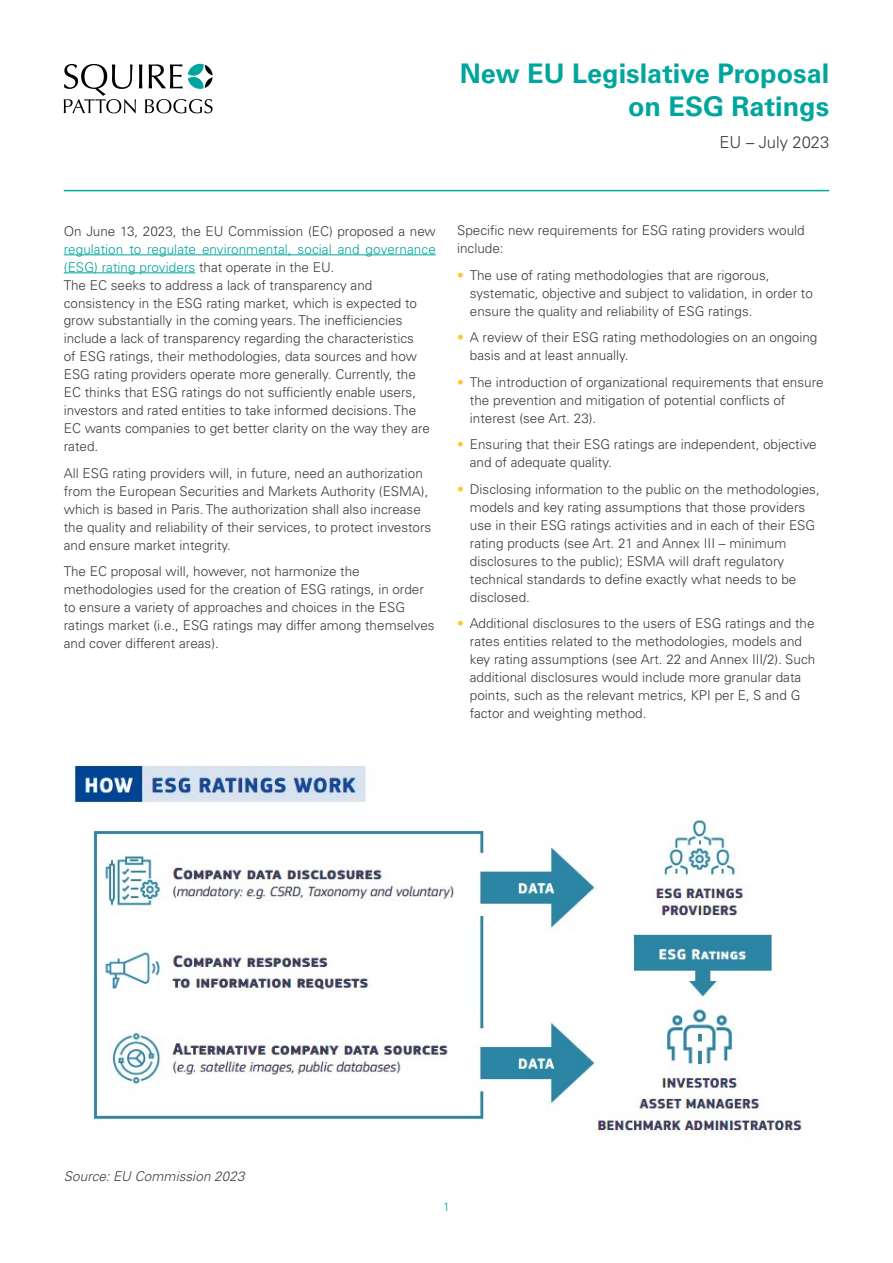
<style>
.page{position:relative;width:893px;height:1263px;background:#fff}
.page>*{position:absolute;margin:0;border:0;box-sizing:border-box;transform-origin:0 0}
.t1{font:700 27px/33px "Univers LTCYR 65";color:#00a69d;text-align:right}
.t2{font:300 16.5px "Univers LTCYR 45";color:#3c3c3b}
.t3{font:300 13.5px/18px "Univers LTCYR 45";color:#3c3c3b}
.t4{font:italic 300 13.5px "Univers LTCYR 45";letter-spacing:.005em;color:#3c3c3b}
.t5{font:300 12px "Univers LTCYR 45";color:#00a69d}
.s1{color:#00a69d}
.s2{color:#ffc72c}
</style>
<div class="page">
<hr style="left:64px;top:190px;width:765px;height:1px;background:#00a69d">
<svg style="left:64px;top:64px;width:149px;height:49px"></svg>
<hr style="left:64px;top:254px;width:372px;height:1px;background:#00a69d">
<hr style="left:64px;top:272px;width:131px;height:1px;background:#00a69d">
<img style="left:73px;top:765px;width:729px;height:370px">
<h1 class="t1" style="left:460px;top:56px;width:371px">New EU Legislative Proposal on ESG Ratings</h1>
<p class="t2" style="left:719px;top:131px;width:111px">EU – July 2023</p>
<p class="t3" style="left:64px;top:221px;width:374px">On June 13, 2023, the EU Commission (EC) proposed a new</p>
<p class="t3" style="left:64px;top:239px;width:374px"><span class="s1">regulation to regulate environmental, social and governance (ESG) rating providers</span> that operate in the EU.<br>The EC seeks to address a lack of transparency and consistency in the ESG rating market, which is expected to grow substantially in the coming years. The inefficiencies include a lack of transparency regarding the characteristics<br>of ESG ratings, their methodologies, data sources and how ESG rating providers operate more generally. Currently, the EC thinks that ESG ratings do not sufficiently enable users, investors and rated entities to take informed decisions. The EC wants companies to get better clarity on the way they are rated.</p>
<p class="t3" style="left:64px;top:464px;width:369px">All ESG rating providers will, in future, need an authorization from the European Securities and Markets Authority (ESMA), which is based in Paris. The authorization shall also increase the quality and reliability of their services, to protect investors and ensure market integrity.</p>
<p class="t3" style="left:64px;top:562px;width:372px">The EC proposal will, however, not harmonize the methodologies used for the creation of ESG ratings, in order to ensure a variety of approaches and choices in the ESG ratings market (i.e., ESG ratings may differ among themselves and cover different areas).</p>
<p class="t3" style="left:457px;top:221px;width:349px">Specific new requirements for ESG rating providers would include:</p>
<p class="t3" style="left:470px;top:266px;width:345px;text-indent:-13px"><span class="s2">•</span> The use of rating methodologies that are rigorous, systematic, objective and subject to validation, in order to ensure the quality and reliability of ESG ratings.</p>
<p class="t3" style="left:470px;top:328px;width:349px;text-indent:-13px"><span class="s2">•</span> A review of their ESG rating methodologies on an ongoing basis and at least annually.</p>
<p class="t3" style="left:470px;top:373px;width:355px;text-indent:-13px"><span class="s2">•</span> The introduction of organizational requirements that ensure the prevention and mitigation of potential conflicts of interest (see Art. 23).</p>
<p class="t3" style="left:470px;top:435px;width:348px;text-indent:-13px"><span class="s2">•</span> Ensuring that their ESG ratings are independent, objective and of adequate quality.</p>
<p class="t3" style="left:470px;top:480px;width:351px;text-indent:-13px"><span class="s2">•</span> Disclosing information to the public on the methodologies, models and key rating assumptions that those providers use in their ESG ratings activities and in each of their ESG rating products (see Art. 21 and Annex III – minimum disclosures to the public); ESMA will draft regulatory technical standards to define exactly what needs to be disclosed.</p>
<p class="t3" style="left:470px;top:614px;width:347px;text-indent:-13px"><span class="s2">•</span> Additional disclosures to the users of ESG ratings and the rates entities related to the methodologies, models and key rating assumptions (see Art. 22 and Annex III/2). Such additional disclosures would include more granular data points, such as the relevant metrics, KPI per E, S and G factor and weighting method.</p>
<p class="t4" style="left:64px;top:1168px;width:182px">Source: EU Commission 2023</p>
<p class="t5" style="left:443px;top:1199px;width:8px">1</p>
</div>
